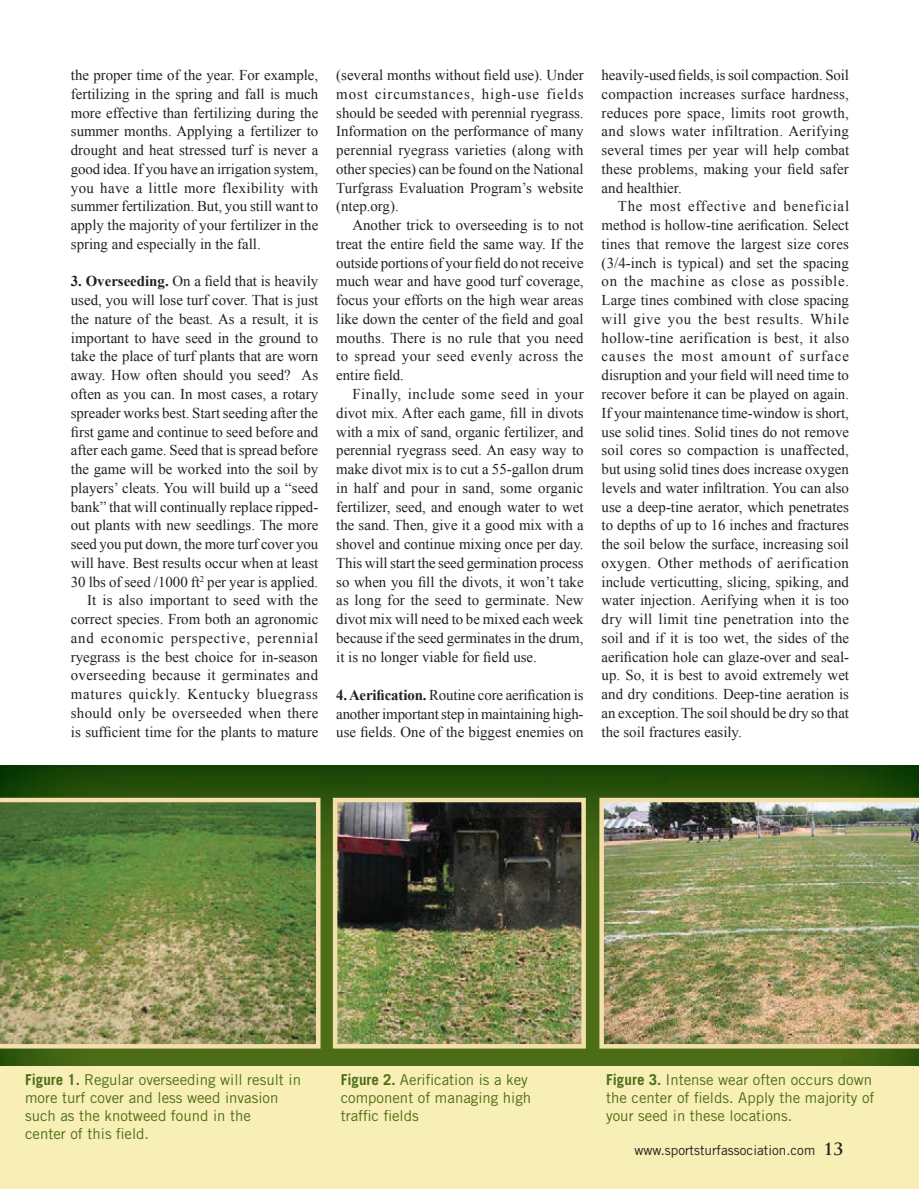
<style>
.page{position:relative;width:919px;height:1189px;background:#fff}
.page>*{position:absolute;margin:0;border:0;box-sizing:border-box;transform-origin:0 0}
.t1{font:15px/18.8px "Times New Roman";color:#231f20;text-align:justify}
.t2{font:15px/18px "Trade Gothic";color:#4e6e17}
.t3{font:13.5px "Trade Gothic";color:#231f20}
.s1{font-weight:700}
.s2{font-family:"Trajan Pro";font-weight:700;font-size:16.5px}
</style>
<div class="page">
<img style="left:0;top:765px;width:668px;height:302px">
<img style="left:668px;top:765px;width:250px;height:302px">
<div style="left:0;top:1067px;width:918px;height:122px;background:#f7efb5"></div>
<svg style="left:0;top:798px;width:320px;height:250px;background:#7b8d4f"></svg>
<img style="left:338px;top:803px;width:242px;height:240px">
<div style="left:333px;top:798px;width:252px;height:250px;border:4px solid #f3e0ab"></div>
<img style="left:599px;top:798px;width:319px;height:250px">
<p class="t1" style="left:71px;top:66px;width:249px">the proper time of the year. For example, fertilizing in the spring and fall is much more effective than fertilizing during the summer months. Applying a fertilizer to drought and heat stressed turf is never a good idea. If you have an irrigation system, you have a little more flexibility with summer fertilization. But, you still want to apply the majority of your fertilizer in the spring and especially in the fall.</p>
<p class="t1" style="left:71px;top:272px;width:249px;text-align:right"><span class="s1">3. Overseeding.</span> On a field that is heavily used, you will lose turf cover. That is just the nature of the beast. As a result, it is important to have seed in the ground to take the place of turf plants that are worn away. How often should you seed? As often as you can. In most cases, a rotary spreader works best. Start seeding after the first game and continue to seed before and after each game. Seed that is spread before the game will be worked into the soil by players’ cleats. You will build up a “seed bank” that will continually replace ripped&shy;out plants with new seedlings. The more seed you put down, the more turf cover you will have. Best results occur when at least 30 lbs of seed /1000 ft<sup>2</sup> per year is applied.<br>It is also important to seed with the correct species. From both an agronomic and economic perspective, perennial ryegrass is the best choice for in-season overseeding because it germinates and matures quickly. Kentucky bluegrass should only be overseeded when there is sufficient time for the plants to mature</p>
<p class="t1" style="left:336px;top:66px;width:249px">(several months without field use). Under most circumstances, high-use fields should be seeded with perennial ryegrass.<br>Information on the performance of many perennial ryegrass varieties (along with other species) can be found on the National Turfgrass Evaluation Program’s website (ntep.org).</p>
<p class="t1" style="left:336px;top:216px;width:249px;text-indent:16px">Another trick to overseeding is to not treat the entire field the same way. If the outside portions of your field do not receive much wear and have good turf coverage, focus your efforts on the high wear areas like down the center of the field and goal mouths. There is no rule that you need to spread your seed evenly across the entire field.</p>
<p class="t1" style="left:336px;top:384px;width:249px;text-indent:16px">Finally, include some seed in your divot mix. After each game, fill in divots with a mix of sand, organic fertilizer, and perennial ryegrass seed. An easy way to make divot mix is to cut a 55-gallon drum in half and pour in sand, some organic fertilizer, seed, and enough water to wet the sand. Then, give it a good mix with a shovel and continue mixing once per day.<br>This will start the seed germination process so when you fill the divots, it won’t take as long for the seed to germinate. New divot mix will need to be mixed each week because if the seed germinates in the drum, it is no longer viable for field use.</p>
<p class="t1" style="left:336px;top:685px;width:249px"><span class="s1">4. Aerification.</span> Routine core aerification is another important step in maintaining high&shy;use fields. One of the biggest enemies on</p>
<p class="t1" style="left:601px;top:66px;width:249px">heavily-used fields, is soil compaction. Soil compaction increases surface hardness, reduces pore space, limits root growth, and slows water infiltration. Aerifying several times per year will help combat these problems, making your field safer and healthier.</p>
<p class="t1" style="left:601px;top:197px;width:249px;text-indent:16px">The most effective and beneficial method is hollow-tine aerification. Select tines that remove the largest size cores (3/4-inch is typical) and set the spacing on the machine as close as possible.<br>Large tines combined with close spacing will give you the best results. While hollow-tine aerification is best, it also causes the most amount of surface disruption and your field will need time to recover before it can be played on again.<br>If your maintenance time-window is short, use solid tines. Solid tines do not remove soil cores so compaction is unaffected, but using solid tines does increase oxygen levels and water infiltration. You can also use a deep-tine aerator, which penetrates to depths of up to 16 inches and fractures the soil below the surface, increasing soil oxygen. Other methods of aerification include verticutting, slicing, spiking, and water injection. Aerifying when it is too dry will limit tine penetration into the soil and if it is too wet, the sides of the aerification hole can glaze-over and seal&shy;up. So, it is best to avoid extremely wet and dry conditions. Deep-tine aeration is an exception. The soil should be dry so that the soil fractures easily.</p>
<p class="t2" style="left:25px;top:1070px;width:277px"><span class="s1">Figure 1.</span> Regular overseeding will result in more turf cover and less weed invasion such as the knotweed found in the<br>center of this field.</p>
<p class="t2" style="left:341px;top:1070px;width:192px"><span class="s1">Figure 2.</span> Aerification is a key component of managing high traffic fields</p>
<p class="t2" style="left:606px;top:1070px;width:270px"><span class="s1">Figure 3.</span> Intense wear often occurs down the center of fields. Apply the majority of your seed in these locations.</p>
<p class="t3" style="left:634px;top:1142px;width:210px">www.sportsturfassociation.com <span class="s2">13</span></p>
</div>
